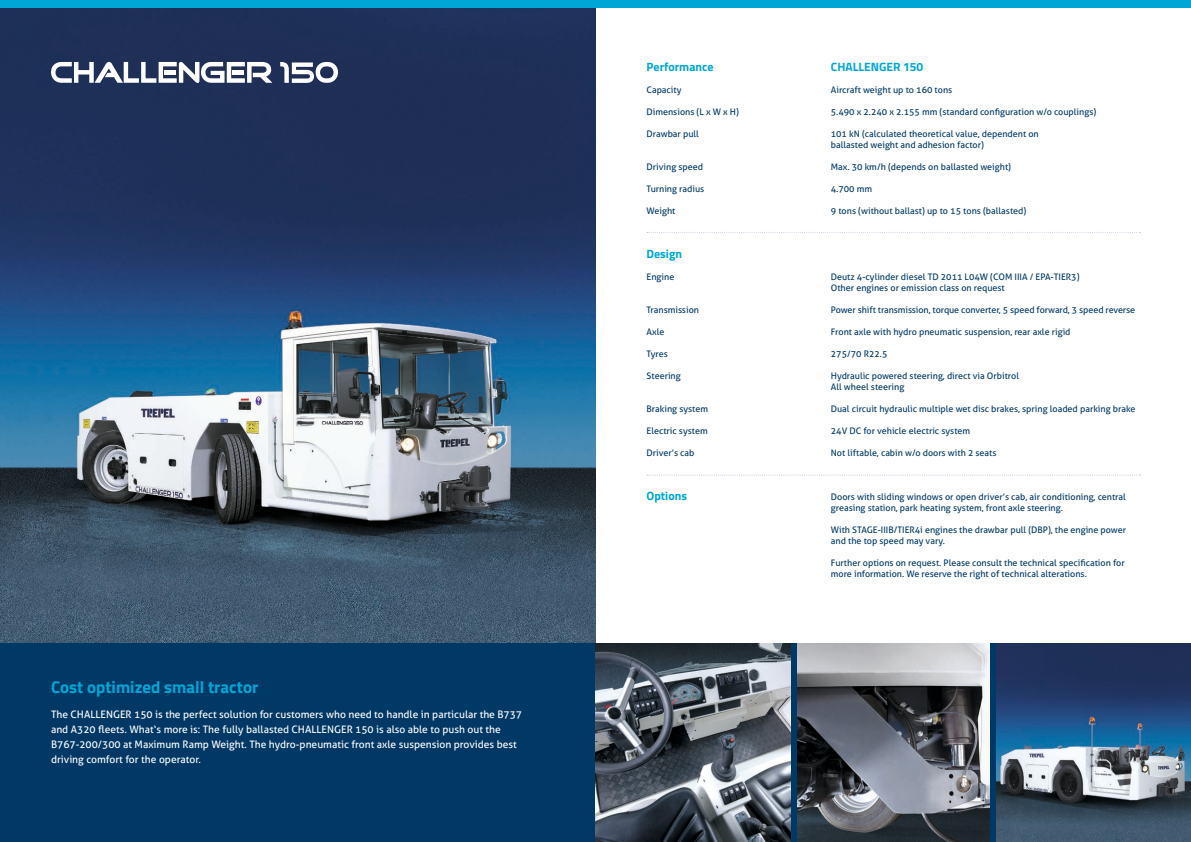
<style>
.page{position:relative;width:1191px;height:842px;background:#fff}
.page>*{position:absolute;margin:0;border:0;box-sizing:border-box;transform-origin:0 0}
.t1{font:700 17px "Titillium";color:#00a6d5}
.t2{font:700 12px "Titillium";color:#00a6d5}
.t3{font:10.3px/15px "Aller";color:#fff}
.t4{font:9px/11px "Aller";color:#003965}
</style>
<div class="page">
<img style="left:0;top:7px;width:595px;height:636px">
<div style="left:0;top:643px;width:595px;height:199px;background:#003965"></div>
<svg style="left:51px;top:62px;width:221px;height:21px"></svg>
<hr style="left:232px;top:70px;width:11px;height:4px;background:#fff">
<svg style="left:280px;top:62px;width:58px;height:21px"></svg>
<svg style="left:647px;top:232px;width:493px;height:1px"></svg>
<svg style="left:647px;top:475px;width:493px;height:1px"></svg>
<img style="left:595px;top:643px;width:596px;height:199px">
<div style="left:791px;top:643px;width:6px;height:199px;background:#003965"></div>
<div style="left:989px;top:643px;width:6px;height:199px;background:#003965"></div>
<div style="left:0;top:0;width:595px;height:7px;background:#00a6d5"></div>
<div style="left:595px;top:0;width:596px;height:7px;background:#00a6d5"></div>
<h1 class="t1" style="left:51px;top:674px;width:209px">Cost optimized small tractor</h1>
<p class="t3" style="left:51px;top:707px;width:472px">The CHALLENGER 150 is the perfect solution for customers who need to handle in particular the B737 and A320 fleets. What‘s more is: The fully ballasted CHALLENGER 150 is also able to push out the B767-200/300 at Maximum Ramp Weight. The hydro-pneumatic front axle suspension provides best driving comfort for the operator.</p>
<h2 class="t2" style="left:646px;top:58px;width:68px">Performance</h2>
<h2 class="t2" style="left:831px;top:58px;width:94px">CHALLENGER 150</h2>
<p class="t4" style="left:646px;top:85px;width:36px">Capacity</p>
<p class="t4" style="left:831px;top:85px;width:123px">Aircraft weight up to 160 tons</p>
<p class="t4" style="left:646px;top:107px;width:94px">Dimensions (L x W x H)</p>
<p class="t4" style="left:831px;top:107px;width:267px">5.490 x 2.240 x 2.155 mm (standard configuration w/o couplings)</p>
<p class="t4" style="left:646px;top:129px;width:54px">Drawbar pull</p>
<p class="t4" style="left:831px;top:129px;width:209px">101 kN (calculated theoretical value, dependent on ballasted weight and adhesion factor)</p>
<p class="t4" style="left:646px;top:162px;width:58px">Driving speed</p>
<p class="t4" style="left:831px;top:162px;width:182px">Max. 30 km/h (depends on ballasted weight)</p>
<p class="t4" style="left:646px;top:184px;width:59px">Turning radius</p>
<p class="t4" style="left:831px;top:184px;width:43px">4.700 mm</p>
<p class="t4" style="left:646px;top:206px;width:30px">Weight</p>
<p class="t4" style="left:831px;top:206px;width:197px">9 tons (without ballast) up to 15 tons (ballasted)</p>
<h2 class="t2" style="left:646px;top:245px;width:37px">Design</h2>
<p class="t4" style="left:646px;top:272px;width:29px">Engine</p>
<p class="t4" style="left:831px;top:272px;width:250px">Deutz 4-cylinder diesel TD 2011 L04W (COM IIIA / EPA-TIER3)<br>Other engines or emission class on request</p>
<p class="t4" style="left:646px;top:305px;width:54px">Transmission</p>
<p class="t4" style="left:831px;top:305px;width:306px">Power shift transmission, torque converter, 5 speed forward, 3 speed reverse</p>
<p class="t4" style="left:646px;top:327px;width:19px">Axle</p>
<p class="t4" style="left:831px;top:327px;width:241px">Front axle with hydro pneumatic suspension, rear axle rigid</p>
<p class="t4" style="left:646px;top:349px;width:23px">Tyres</p>
<p class="t4" style="left:831px;top:349px;width:58px">275/70 R22.5</p>
<p class="t4" style="left:646px;top:371px;width:36px">Steering</p>
<p class="t4" style="left:831px;top:371px;width:190px">Hydraulic powered steering, direct via Orbitrol<br>All wheel steering</p>
<p class="t4" style="left:646px;top:404px;width:63px">Braking system</p>
<p class="t4" style="left:831px;top:404px;width:306px">Dual circuit hydraulic multiple wet disc brakes, spring loaded parking brake</p>
<p class="t4" style="left:646px;top:426px;width:63px">Electric system</p>
<p class="t4" style="left:831px;top:426px;width:141px">24V DC for vehicle electric system</p>
<p class="t4" style="left:646px;top:448px;width:49px">Driver’s cab</p>
<p class="t4" style="left:831px;top:448px;width:167px">Not liftable, cabin w/o doors with 2 seats</p>
<h2 class="t2" style="left:646px;top:487px;width:42px">Options</h2>
<p class="t4" style="left:831px;top:492px;width:296px">Doors with sliding windows or open driver’s cab, air conditioning, central greasing station, park heating system, front axle steering.</p>
<p class="t4" style="left:831px;top:525px;width:297px">With STAGE-IIIB/TIER4i engines the drawbar pull (DBP), the engine power and the top speed may vary.</p>
<p class="t4" style="left:831px;top:558px;width:295px">Further options on request. Please consult the technical specification for more information. We reserve the right of technical alterations.</p>
</div>
